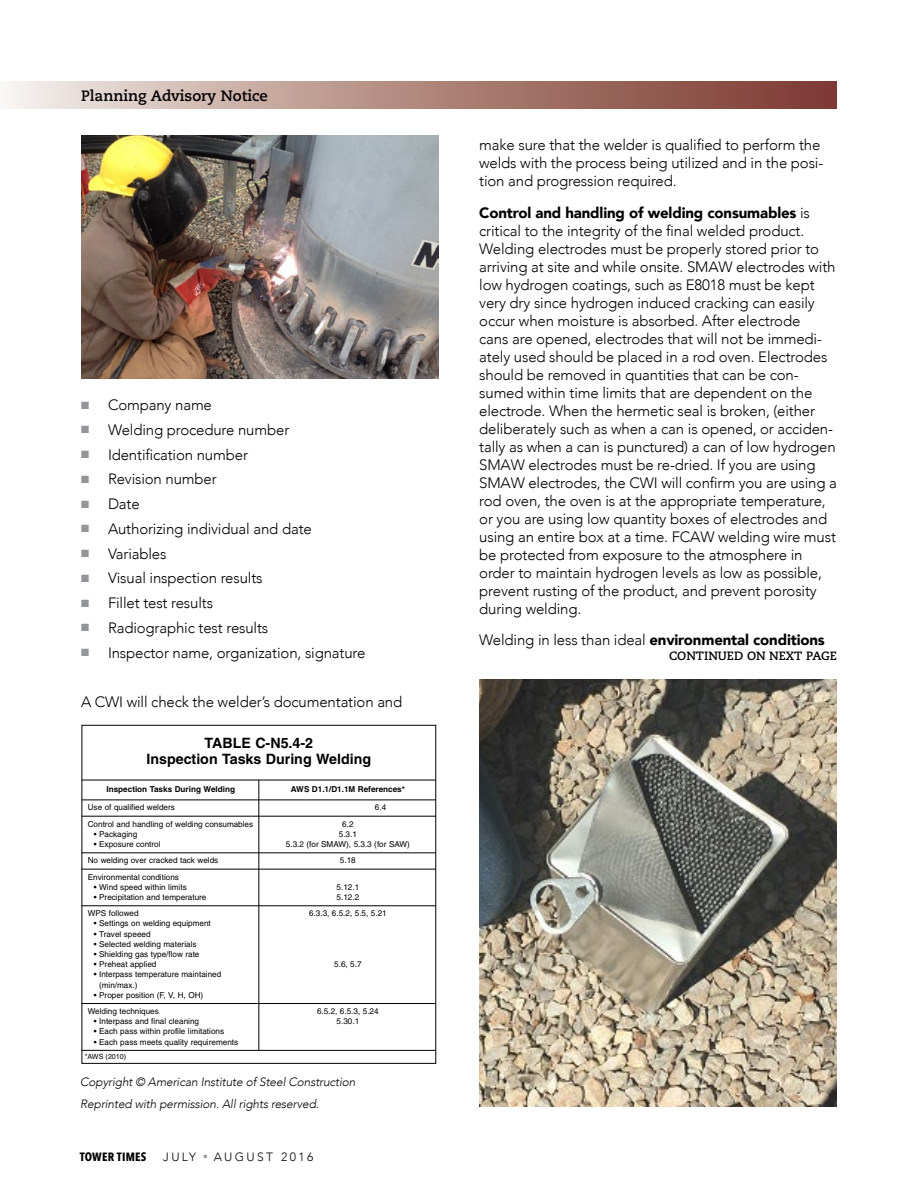
<style>
.page{position:relative;width:918px;height:1188px;background:#fff}
.page>*{position:absolute;margin:0;border:0;box-sizing:border-box;transform-origin:0 0}
.t1{font:300 15px/18px "Avenir";letter-spacing:-.01em;color:#000}
.t2{font:900 15px "Avenir";letter-spacing:-.01em;color:#000}
.t3{font:700 15px "Caecilia LT Std";color:#000}
.t4{font:700 14.25px/16.4px "Helvetica";color:#000;text-align:center}
.t5{font:italic 300 12px "Avenir";letter-spacing:-.01em;color:#000}
.t6{font:700 12px "Caecilia LT Std";color:#000}
.t7{font:300 12px "Avenir";letter-spacing:.2em;color:#000}
.t8{font:700 12px "Avenir Next Condensed";letter-spacing:.02em;color:#000}
.t9{font:8.1px/10.2px "Helvetica";color:#000}
.t10{font:700 8.1px "Helvetica";color:#000}
.t11{font:7.2px "Helvetica";color:#000}
.s1{color:#939598}
.s2{font-weight:900}
.s3{font-weight:300}
</style>
<div class="page">
<img style="left:81px;top:135px;width:358px;height:244px">
<img style="left:479px;top:680px;width:358px;height:427px">
<svg style="left:81px;top:724px;width:356px;height:340px"></svg>
<svg style="left:7px;top:82px;width:830px;height:27px;background:#b38c83"></svg>
<p class="t3" style="left:81px;top:86px;width:188px">Planning Advisory Notice</p>
<p class="t1" style="left:81px;top:396px;width:132px"><span class="s1">■</span> Company name</p>
<p class="t1" style="left:81px;top:421px;width:210px"><span class="s1">■</span> Welding procedure number</p>
<p class="t1" style="left:81px;top:446px;width:169px"><span class="s1">■</span> Identification number</p>
<p class="t1" style="left:81px;top:470px;width:137px"><span class="s1">■</span> Revision number</p>
<p class="t1" style="left:81px;top:495px;width:60px"><span class="s1">■</span> Date</p>
<p class="t1" style="left:81px;top:520px;width:232px"><span class="s1">■</span> Authorizing individual and date</p>
<p class="t1" style="left:81px;top:545px;width:87px"><span class="s1">■</span> Variables</p>
<p class="t1" style="left:81px;top:569px;width:183px"><span class="s1">■</span> Visual inspection results</p>
<p class="t1" style="left:81px;top:594px;width:134px"><span class="s1">■</span> Fillet test results</p>
<p class="t1" style="left:81px;top:619px;width:189px"><span class="s1">■</span> Radiographic test results</p>
<p class="t1" style="left:81px;top:644px;width:286px"><span class="s1">■</span> Inspector name, organization, signature</p>
<p class="t1" style="left:81px;top:693px;width:323px">A CWI will check the welder’s documentation and</p>
<p class="t4" style="left:146px;top:735px;width:226px">TABLE C-N5.4-2<br>Inspection Tasks During Welding</p>
<p class="t10" style="left:107px;top:784px;width:130px">Inspection Tasks During Welding</p>
<p class="t10" style="left:291px;top:784px;width:116px">AWS D1.1/D1.1M References*</p>
<p class="t9" style="left:88px;top:802px;width:89px">Use of qualified welders</p>
<p class="t9" style="left:375px;top:802px;width:13px">6.4</p>
<p class="t9" style="left:88px;top:819px;width:167px">Control and handling of welding consumables</p>
<p class="t9" style="left:342px;top:819px;width:13px">6.2</p>
<p class="t9" style="left:94px;top:829px;width:45px">• Packaging</p>
<p class="t9" style="left:339px;top:829px;width:20px">5.3.1</p>
<p class="t9" style="left:94px;top:839px;width:68px">• Exposure control</p>
<p class="t9" style="left:286px;top:839px;width:126px">5.3.2 (for SMAW), 5.3.3 (for SAW)</p>
<p class="t9" style="left:88px;top:855px;width:132px">No welding over cracked tack welds</p>
<p class="t9" style="left:340px;top:855px;width:17px">5.18</p>
<p class="t9" style="left:88px;top:872px;width:93px">Environmental conditions</p>
<p class="t9" style="left:94px;top:882px;width:94px">• Wind speed within limits</p>
<p class="t9" style="left:337px;top:882px;width:24px">5.12.1</p>
<p class="t9" style="left:94px;top:892px;width:114px">• Precipitation and temperature</p>
<p class="t9" style="left:337px;top:892px;width:24px">5.12.2</p>
<p class="t9" style="left:88px;top:908px;width:52px">WPS followed</p>
<p class="t9" style="left:309px;top:908px;width:79px">6.3.3, 6.5.2, 5.5, 5.21</p>
<p class="t9" style="left:94px;top:919px;width:118px">• Settings on welding equipment</p>
<p class="t9" style="left:94px;top:929px;width:58px">• Travel speeed</p>
<p class="t9" style="left:94px;top:939px;width:104px">• Selected welding materials</p>
<p class="t9" style="left:94px;top:949px;width:107px">• Shielding gas type/flow rate</p>
<p class="t9" style="left:94px;top:959px;width:64px">• Preheat applied</p>
<p class="t9" style="left:334px;top:959px;width:29px">5.6, 5.7</p>
<p class="t9" style="left:99px;top:969px;width:124px;text-indent:-5px">• Interpass temperature maintained (min/max.)</p>
<p class="t9" style="left:88px;top:987px;width:117px;line-height:16.4px;text-indent:6px">• Proper position (F, V, H, OH)<br>Welding techniques</p>
<p class="t9" style="left:317px;top:1006px;width:63px">6.5.2, 6.5.3, 5.24</p>
<p class="t9" style="left:94px;top:1016px;width:107px">• Interpass and final cleaning</p>
<p class="t9" style="left:337px;top:1016px;width:24px">5.30.1</p>
<p class="t9" style="left:94px;top:1026px;width:132px">• Each pass within profile limitations</p>
<p class="t9" style="left:94px;top:1037px;width:146px">• Each pass meets quality requirements</p>
<p class="t11" style="left:85px;top:1052px;width:43px">*AWS (2010)</p>
<p class="t5" style="left:80px;top:1075px;width:277px">Copyright © American Institute of Steel Construction</p>
<p class="t5" style="left:80px;top:1096px;width:240px">Reprinted with permission. All rights reserved.</p>
<p class="t8" style="left:80px;top:1149px;width:68px">TOWER TIMES</p>
<p class="t7" style="left:163px;top:1150px;width:34px">JULY</p>
<p class="t7" style="left:204px;top:1150px;width:111px"><sup>■</sup> AUGUST 2016</p>
<p class="t1" style="left:479px;top:136px;width:346px">make sure that the welder is qualified to perform the welds with the process being utilized and in the posi&shy;tion and progression required.</p>
<p class="t1" style="left:479px;top:203px;width:359px"><span class="s2">Control and handling of welding consumables</span> is critical to the integrity of the final welded product.<br>Welding electrodes must be properly stored prior to arriving at site and while onsite. SMAW electrodes with low hydrogen coatings, such as E8018 must be kept very dry since hydrogen induced cracking can easily occur when moisture is absorbed. After electrode<br>cans are opened, electrodes that will not be immedi&shy;ately used should be placed in a rod oven. Electrodes should be removed in quantities that can be con&shy;sumed within time limits that are dependent on the electrode. When the hermetic seal is broken, (either deliberately such as when a can is opened, or acciden&shy;tally as when a can is punctured) a can of low hydrogen SMAW electrodes must be re-dried. If you are using SMAW electrodes, the CWI will confirm you are using a rod oven, the oven is at the appropriate temperature, or you are using low quantity boxes of electrodes and using an entire box at a time. FCAW welding wire must be protected from exposure to the atmosphere in order to maintain hydrogen levels as low as possible, prevent rusting of the product, and prevent porosity during welding.</p>
<p class="t2" style="left:479px;top:627px;width:347px"><span class="s3">Welding in less than ideal</span> environmental conditions</p>
<p class="t6" style="left:669px;top:648px;width:169px">CONTINUED ON NEXT PAGE</p>
</div>
